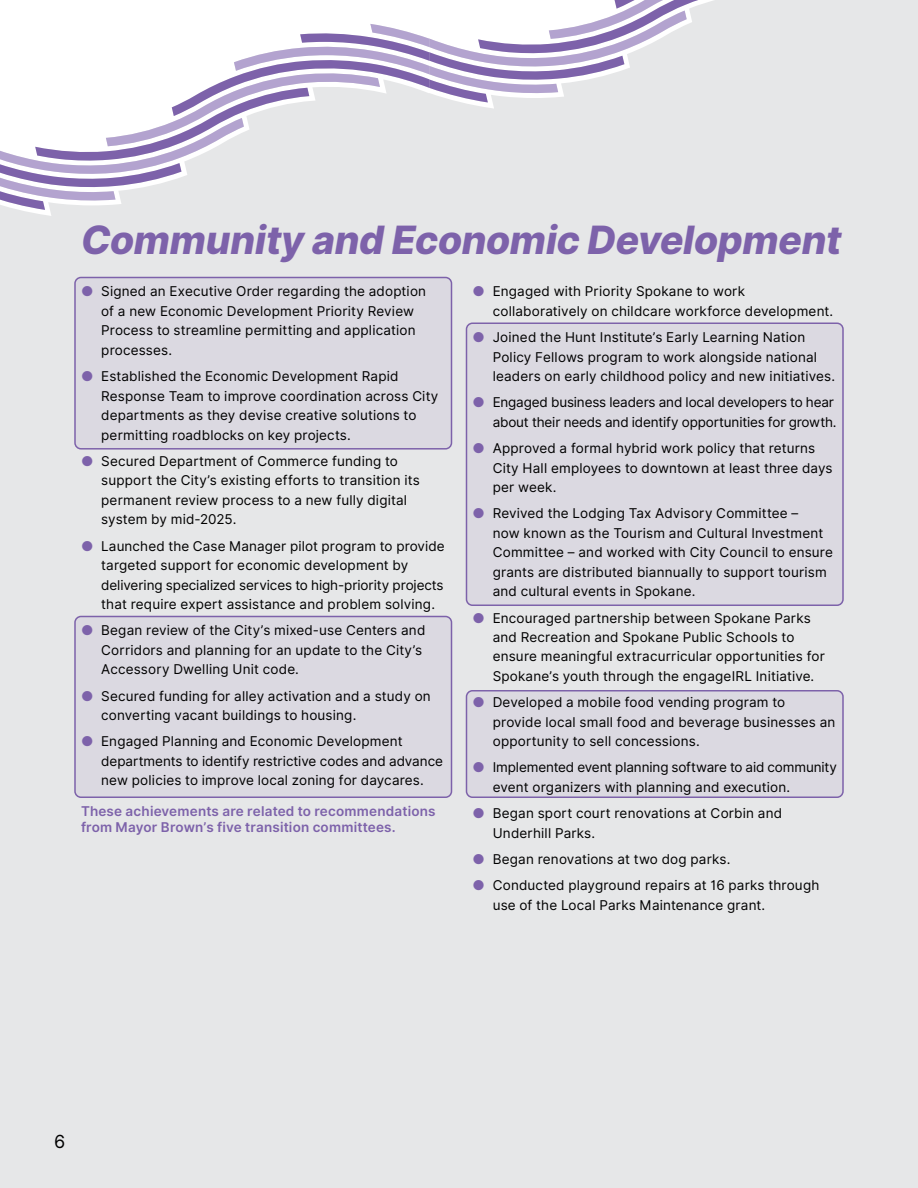
<style>
.page{position:relative;width:918px;height:1188px;background:#e6e7e8}
.page>*{position:absolute;margin:0;border:0;box-sizing:border-box;transform-origin:0 0}
.t1{font:italic 800 39px "Inter";letter-spacing:-.01em;color:#7d62aa}
.t2{font:18px "Inter";color:#000}
.t3{font:13.5px/19.5px "Inter";letter-spacing:.01em;color:#000}
.t4{font:13.5px/19.5px "Inter";letter-spacing:-.01em;color:#000;text-align:right}
.t5{font:600 13.5px/16.2px "Inter";letter-spacing:.015em;color:#7d62aa}
.s1{color:#7d62aa}
</style>
<div class="page">
<svg style="left:0;top:0;width:713px;height:210px"></svg>
<div style="left:75px;top:278px;width:377px;height:171px;background:#dbd9e1;border-radius:6px"></div>
<div style="left:74px;top:277px;width:378px;height:173px;border:2px solid #7d62aa;border-radius:6px"></div>
<div style="left:75px;top:616px;width:377px;height:181px;background:#dbd9e1;border-radius:6px"></div>
<div style="left:74px;top:616px;width:378px;height:182px;border:2px solid #7d62aa;border-radius:6px"></div>
<div style="left:466px;top:323px;width:377px;height:282px;background:#dbd9e1;border-radius:6px"></div>
<div style="left:466px;top:322px;width:378px;height:284px;border:2px solid #7d62aa;border-radius:6px"></div>
<div style="left:466px;top:691px;width:377px;height:106px;background:#dbd9e1;border-radius:6px"></div>
<div style="left:466px;top:690px;width:378px;height:108px;border:2px solid #7d62aa;border-radius:6px"></div>
<h1 class="t1" style="left:81px;top:210px;width:762px">Community and Economic Development</h1>
<p class="t3" style="left:101px;top:282px;width:326px;text-indent:-20px"><span class="s1">●</span> Signed an Executive Order regarding the adoption of a new Economic Development Priority Review Process to streamline permitting and application processes.</p>
<p class="t3" style="left:101px;top:367px;width:339px;text-indent:-20px"><span class="s1">●</span> Established the Economic Development Rapid Response Team to improve coordination across City departments as they devise creative solutions to permitting roadblocks on key projects.</p>
<p class="t3" style="left:101px;top:451px;width:320px;text-indent:-20px"><span class="s1">●</span> Secured Department of Commerce funding to support the City’s existing efforts to transition its permanent review process to a new fully digital system by mid-2025.</p>
<p class="t3" style="left:101px;top:536px;width:345px;text-indent:-20px"><span class="s1">●</span> Launched the Case Manager pilot program to provide targeted support for economic development by delivering specialized services to high-priority projects that require expert assistance and problem solving.</p>
<p class="t3" style="left:101px;top:621px;width:326px;text-indent:-20px"><span class="s1">●</span> Began review of the City’s mixed-use Centers and<br>Corridors and planning for an update to the City’s<br>Accessory Dwelling Unit code.</p>
<p class="t3" style="left:101px;top:686px;width:331px;text-indent:-20px"><span class="s1">●</span> Secured funding for alley activation and a study on converting vacant buildings to housing.</p>
<p class="t3" style="left:101px;top:732px;width:343px;text-indent:-20px"><span class="s1">●</span> Engaged Planning and Economic Development departments to identify restrictive codes and advance new policies to improve local zoning for daycares.</p>
<p class="t3" style="left:493px;top:282px;width:342px;text-indent:-20px"><span class="s1">●</span> Engaged with Priority Spokane to work collaboratively on childcare workforce development.</p>
<p class="t3" style="left:493px;top:328px;width:344px;text-indent:-20px"><span class="s1">●</span> Joined the Hunt Institute’s Early Learning Nation<br>Policy Fellows program to work alongside national leaders on early childhood policy and new initiatives.</p>
<p class="t4" style="left:472px;top:393px;width:366px"><span class="s1">●</span> Engaged business leaders and local developers to hear about their needs and identify opportunities for growth.</p>
<p class="t3" style="left:493px;top:439px;width:341px;text-indent:-20px"><span class="s1">●</span> Approved a formal hybrid work policy that returns<br>City Hall employees to downtown at least three days per week.</p>
<p class="t3" style="left:493px;top:504px;width:342px;text-indent:-20px"><span class="s1">●</span> Revived the Lodging Tax Advisory Committee –<br>now known as the Tourism and Cultural Investment Committee – and worked with City Council to ensure grants are distributed biannually to support tourism and cultural events in Spokane.</p>
<p class="t3" style="left:493px;top:608px;width:334px;text-indent:-20px"><span class="s1">●</span> Encouraged partnership between Spokane Parks and Recreation and Spokane Public Schools to ensure meaningful extracurricular opportunities for Spokane’s youth through the engageIRL Initiative.</p>
<p class="t3" style="left:493px;top:693px;width:344px;text-indent:-20px"><span class="s1">●</span> Developed a mobile food vending program to provide local small food and beverage businesses an opportunity to sell concessions.</p>
<p class="t3" style="left:493px;top:758px;width:346px;text-indent:-20px"><span class="s1">●</span> Implemented event planning software to aid community event organizers with planning and execution.</p>
<p class="t3" style="left:493px;top:804px;width:291px;text-indent:-20px"><span class="s1">●</span> Began sport court renovations at Corbin and<br>Underhill Parks.</p>
<p class="t3" style="left:472px;top:849px;width:260px"><span class="s1">●</span> Began renovations at two dog parks.</p>
<p class="t3" style="left:493px;top:876px;width:328px;text-indent:-20px"><span class="s1">●</span> Conducted playground repairs at 16 parks through use of the Local Parks Maintenance grant.</p>
<p class="t5" style="left:81px;top:803px;width:356px">These achievements are related to recommendations from Mayor Brown’s five transition committees.</p>
<h2 class="t2" style="left:54px;top:1128px;width:13px">6</h2>
</div>
